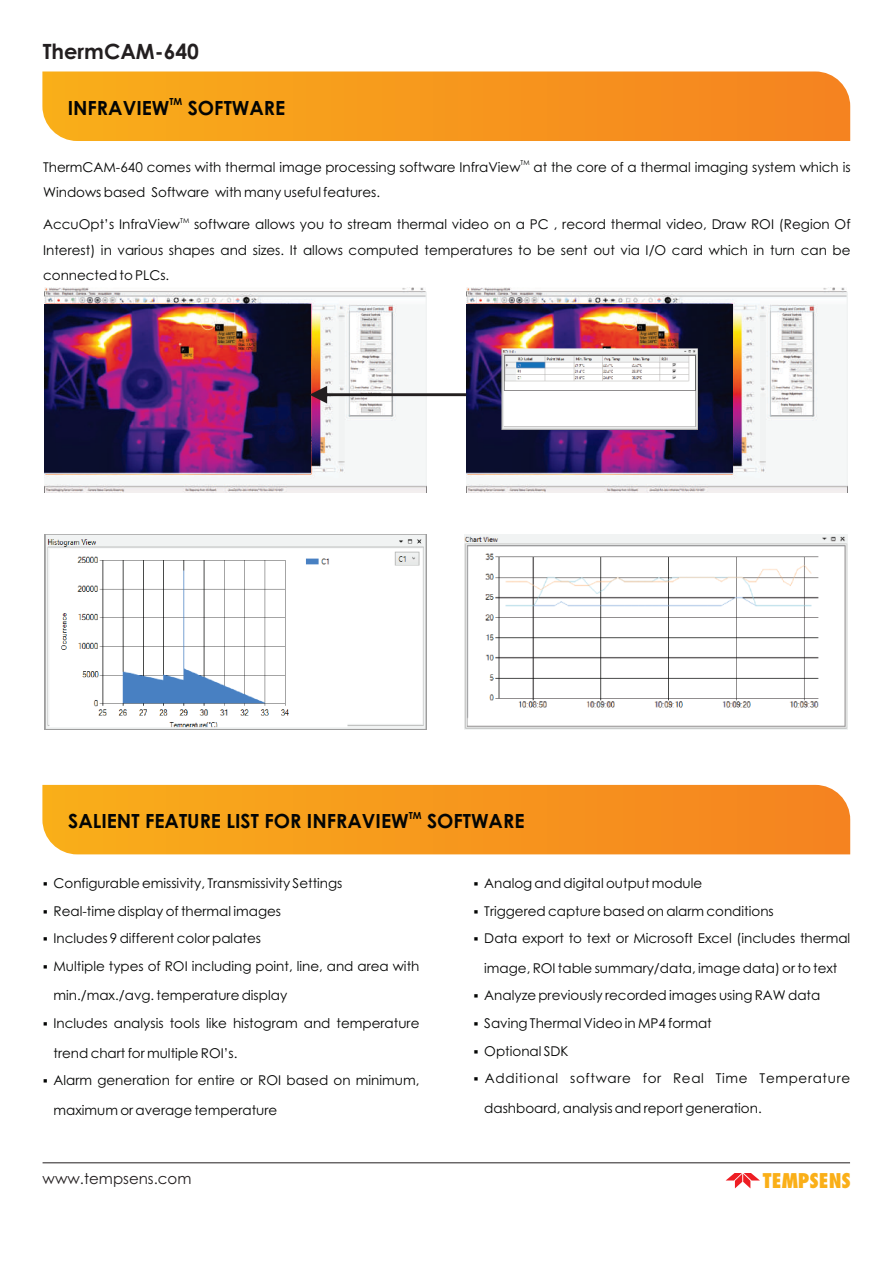
<style>
.page{position:relative;width:893px;height:1263px;background:#fff}
.page>*{position:absolute;margin:0;border:0;box-sizing:border-box;transform-origin:0 0}
.t1{font:700 21px "Century Gothic";color:#231f20}
.t2{font:19.8px "Fujiyama Extra Bold";color:#faaf18}
.t3{font:700 19.5px "Century Gothic";color:#040504}
.t4{font:15px "Century Gothic";color:#231f20}
.t5{font:13.5px/25.5px "Century Gothic";color:#040504}
.t6{font:13.5px "Century Gothic";letter-spacing:.05em;color:#040504}
.t7{font:700 9.75px "Century Gothic";color:#040504}
.t8{font:6.75px "Century Gothic";color:#040504}
</style>
<div class="page">
<hr style="left:43px;top:1162px;width:807px;height:1px;background:#231f20">
<svg style="left:42px;top:71px;width:808px;height:70px;background:#f79920"></svg>
<svg style="left:42px;top:785px;width:808px;height:69px;background:#f7991f"></svg>
<img style="left:45px;top:288px;width:381px;height:204px">
<img style="left:45px;top:535px;width:381px;height:195px">
<img style="left:45px;top:304px;width:266px;height:170px">
<img style="left:466px;top:288px;width:382px;height:204px">
<img style="left:466px;top:304px;width:266px;height:170px">
<img style="left:502px;top:348px;width:195px;height:82px">
<img style="left:464px;top:535px;width:384px;height:195px">
<svg style="left:309px;top:386px;width:157px;height:17px"></svg>
<svg style="left:726px;top:1173px;width:34px;height:15px"></svg>
<h1 class="t1" style="left:43px;top:43px;width:158px">ThermCAM-640</h1>
<p class="t7" style="left:169px;top:98px;width:14px">TM</p>
<h3 class="t3" style="left:68px;top:100px;width:219px">INFRAVIEW SOFTWARE</h3>
<p class="t8" style="left:521px;top:160px;width:11px">TM</p>
<p class="t5" style="left:43px;top:156px;width:809px">ThermCAM-640 comes with thermal image processing software InfraView at the core of a thermal imaging system which is<br>Windows based Software with many useful features.</p>
<p class="t8" style="left:180px;top:217px;width:11px">TM</p>
<p class="t5" style="left:43px;top:213px;width:809px;text-align:justify">AccuOpt’s InfraView software allows you to stream thermal video on a PC , record thermal video, Draw ROI (Region Of Interest) in various shapes and sizes. It allows computed temperatures to be sent out via I/O card which in turn can be connected to PLCs.</p>
<p class="t7" style="left:409px;top:811px;width:14px">TM</p>
<h3 class="t3" style="left:68px;top:814px;width:458px">SALIENT FEATURE LIST FOR INFRAVIEW SOFTWARE</h3>
<p class="t5" style="left:43px;top:872px;width:301px">▪ Configurable emissivity, Transmissivity Settings</p>
<p class="t5" style="left:43px;top:899px;width:240px">▪ Real-time display of thermal images</p>
<p class="t5" style="left:43px;top:927px;width:220px">▪ Includes 9 different color palates</p>
<p class="t5" style="left:43px;top:954px;width:378px">▪ Multiple types of ROI including point, line, and area with</p>
<p class="t5" style="left:54px;top:984px;width:235px">min./max./avg. temperature display</p>
<p class="t5" style="left:43px;top:1011px;width:378px">▪ Includes analysis tools like histogram and temperature</p>
<p class="t5" style="left:54px;top:1041px;width:186px">trend chart for multiple ROI’s.</p>
<p class="t5" style="left:43px;top:1069px;width:378px">▪ Alarm generation for entire or ROI based on minimum,</p>
<p class="t5" style="left:54px;top:1098px;width:225px">maximum or average temperature</p>
<p class="t5" style="left:473px;top:872px;width:230px">▪ Analog and digital output module</p>
<p class="t5" style="left:473px;top:899px;width:302px">▪ Triggered capture based on alarm conditions</p>
<p class="t5" style="left:473px;top:927px;width:378px">▪ Data export to text or Microsoft Excel (includes thermal</p>
<p class="t5" style="left:484px;top:956px;width:355px">image, ROI table summary/data, image data) or to text</p>
<p class="t5" style="left:473px;top:984px;width:348px">▪ Analyze previously recorded images using RAW data</p>
<p class="t5" style="left:473px;top:1011px;width:240px">▪ Saving Thermal Video in MP4 format</p>
<p class="t5" style="left:473px;top:1039px;width:97px">▪ Optional SDK</p>
<p class="t6" style="left:473px;top:1073px;width:378px">▪ Additional software for Real Time Temperature</p>
<p class="t5" style="left:484px;top:1096px;width:279px">dashboard, analysis and report generation.</p>
<p class="t4" style="left:43px;top:1173px;width:150px">www.tempsens.com</p>
<h2 class="t2" style="left:762px;top:1168px;width:90px">TEMPSENS</h2>
</div>
